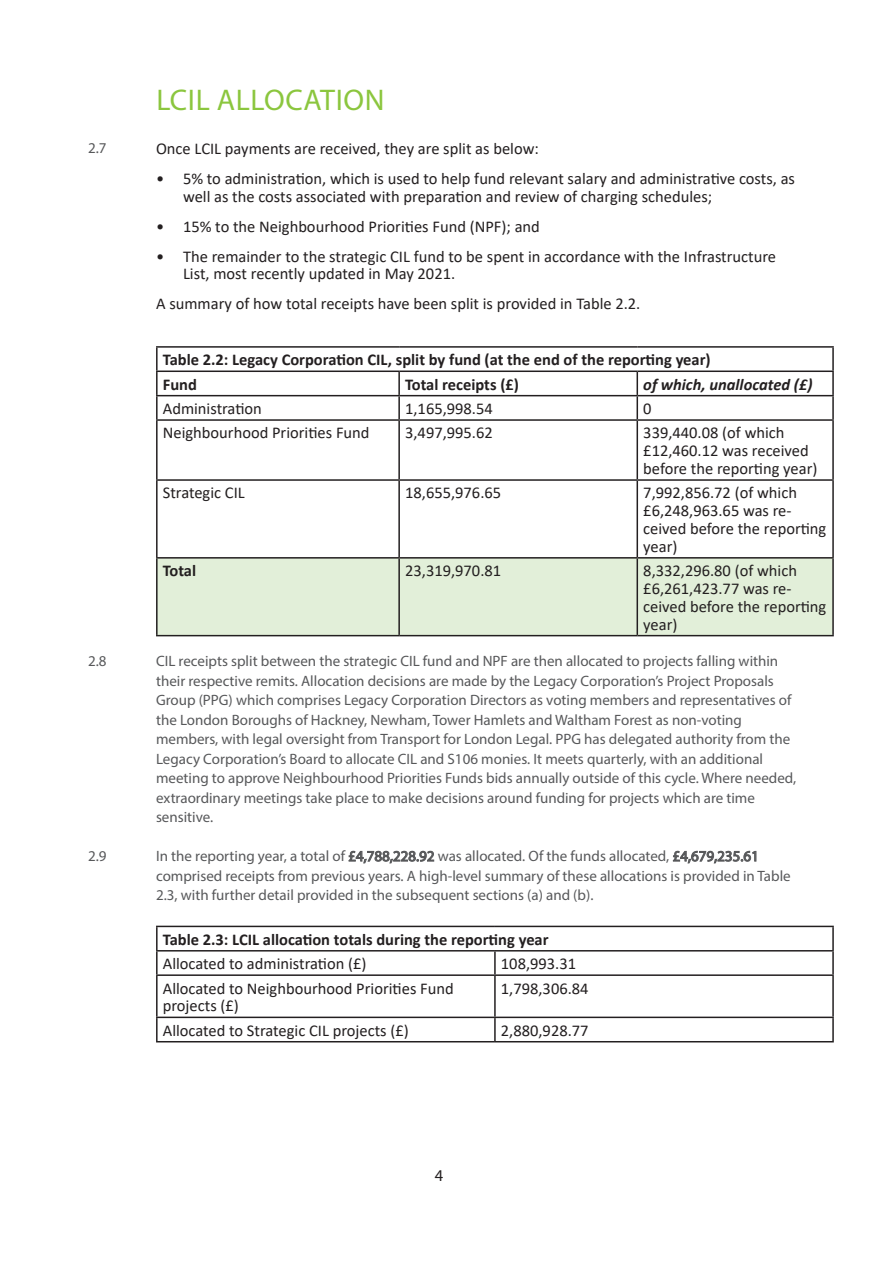
<style>
.page{position:relative;width:893px;height:1263px;background:#fff}
.page>*{position:absolute;margin:0;border:0;box-sizing:border-box;transform-origin:0 0}
.t1{font:30px "Myriad Pro";letter-spacing:.02em;color:#8bc63e}
.t2{font:16.5px/17.9px "Calibri";color:#231f20}
.t3{font:700 16.5px "Calibri";color:#231f20}
.t4{font:italic 700 16.5px "Calibri";color:#231f20}
.t5{font:16.5px "Myriad Pro";color:#231f20}
.t6{font:15px/19.5px "Myriad Pro";color:#57585a}
</style>
<div class="page">
<div style="left:157px;top:558px;width:242px;height:78px;background:#e2efd9"></div>
<div style="left:399px;top:558px;width:238px;height:78px;background:#e2efd9"></div>
<div style="left:637px;top:558px;width:196px;height:78px;background:#e2efd9"></div>
<hr style="left:156px;top:346px;width:243px;height:2px;background:#231f20">
<hr style="left:156px;top:348px;width:2px;height:22px;background:#231f20">
<hr style="left:399px;top:346px;width:238px;height:2px;background:#231f20">
<hr style="left:637px;top:346px;width:197px;height:2px;background:#231f20">
<hr style="left:832px;top:348px;width:2px;height:22px;background:#231f20">
<hr style="left:156px;top:370px;width:243px;height:2px;background:#231f20">
<hr style="left:156px;top:372px;width:2px;height:23px;background:#231f20">
<hr style="left:399px;top:370px;width:238px;height:2px;background:#231f20">
<hr style="left:398px;top:372px;width:2px;height:23px;background:#231f20">
<hr style="left:637px;top:370px;width:197px;height:2px;background:#231f20">
<hr style="left:636px;top:372px;width:2px;height:23px;background:#231f20">
<hr style="left:832px;top:372px;width:2px;height:23px;background:#231f20">
<hr style="left:156px;top:395px;width:243px;height:1px;background:#231f20">
<hr style="left:156px;top:396px;width:2px;height:23px;background:#231f20">
<hr style="left:399px;top:395px;width:238px;height:1px;background:#231f20">
<hr style="left:398px;top:396px;width:2px;height:23px;background:#231f20">
<hr style="left:637px;top:395px;width:197px;height:1px;background:#231f20">
<hr style="left:636px;top:396px;width:2px;height:23px;background:#231f20">
<hr style="left:832px;top:396px;width:2px;height:23px;background:#231f20">
<hr style="left:156px;top:419px;width:243px;height:2px;background:#231f20">
<hr style="left:156px;top:421px;width:2px;height:58px;background:#231f20">
<hr style="left:399px;top:419px;width:238px;height:2px;background:#231f20">
<hr style="left:398px;top:421px;width:2px;height:58px;background:#231f20">
<hr style="left:637px;top:419px;width:197px;height:2px;background:#231f20">
<hr style="left:636px;top:421px;width:2px;height:58px;background:#231f20">
<hr style="left:832px;top:421px;width:2px;height:58px;background:#231f20">
<hr style="left:156px;top:479px;width:243px;height:2px;background:#231f20">
<hr style="left:156px;top:481px;width:2px;height:76px;background:#231f20">
<hr style="left:399px;top:479px;width:238px;height:2px;background:#231f20">
<hr style="left:398px;top:481px;width:2px;height:76px;background:#231f20">
<hr style="left:637px;top:479px;width:197px;height:2px;background:#231f20">
<hr style="left:636px;top:481px;width:2px;height:76px;background:#231f20">
<hr style="left:832px;top:481px;width:2px;height:76px;background:#231f20">
<hr style="left:156px;top:557px;width:243px;height:2px;background:#231f20">
<hr style="left:156px;top:559px;width:2px;height:76px;background:#231f20">
<hr style="left:399px;top:557px;width:238px;height:2px;background:#231f20">
<hr style="left:398px;top:559px;width:2px;height:76px;background:#231f20">
<hr style="left:637px;top:557px;width:197px;height:2px;background:#231f20">
<hr style="left:636px;top:559px;width:2px;height:76px;background:#231f20">
<hr style="left:832px;top:559px;width:2px;height:76px;background:#231f20">
<hr style="left:156px;top:635px;width:243px;height:1px;background:#231f20">
<hr style="left:399px;top:635px;width:238px;height:1px;background:#231f20">
<hr style="left:637px;top:635px;width:197px;height:1px;background:#231f20">
<hr style="left:156px;top:926px;width:339px;height:1px;background:#231f20">
<hr style="left:156px;top:927px;width:2px;height:23px;background:#231f20">
<hr style="left:495px;top:926px;width:339px;height:1px;background:#231f20">
<hr style="left:832px;top:927px;width:2px;height:23px;background:#231f20">
<hr style="left:156px;top:950px;width:339px;height:1px;background:#231f20">
<hr style="left:156px;top:951px;width:2px;height:23px;background:#231f20">
<hr style="left:495px;top:950px;width:339px;height:1px;background:#231f20">
<hr style="left:494px;top:951px;width:2px;height:23px;background:#231f20">
<hr style="left:832px;top:951px;width:2px;height:23px;background:#231f20">
<hr style="left:156px;top:974px;width:339px;height:2px;background:#231f20">
<hr style="left:156px;top:976px;width:2px;height:40px;background:#231f20">
<hr style="left:495px;top:974px;width:339px;height:2px;background:#231f20">
<hr style="left:494px;top:976px;width:2px;height:40px;background:#231f20">
<hr style="left:832px;top:976px;width:2px;height:40px;background:#231f20">
<hr style="left:156px;top:1016px;width:339px;height:2px;background:#231f20">
<hr style="left:156px;top:1018px;width:2px;height:23px;background:#231f20">
<hr style="left:495px;top:1016px;width:339px;height:2px;background:#231f20">
<hr style="left:494px;top:1018px;width:2px;height:23px;background:#231f20">
<hr style="left:832px;top:1018px;width:2px;height:23px;background:#231f20">
<hr style="left:156px;top:1041px;width:339px;height:1px;background:#231f20">
<hr style="left:495px;top:1041px;width:339px;height:1px;background:#231f20">
<p class="t6" style="left:88px;top:138px;width:20px">2.7</p>
<p class="t1" style="left:156px;top:82px;width:230px">LCIL ALLOCATION</p>
<p class="t2" style="left:156px;top:140px;width:384px">Once LCIL payments are received, they are split as below:</p>
<p class="t2" style="left:183px;top:169px;width:613px;text-indent:-27px">• 5% to administration, which is used to help fund relevant salary and administrative costs, as well as the costs associated with preparation and review of charging schedules;</p>
<p class="t2" style="left:156px;top:217px;width:385px">• 15% to the Neighbourhood Priorities Fund (NPF); and</p>
<p class="t2" style="left:183px;top:247px;width:595px;text-indent:-27px">• The remainder to the strategic CIL fund to be spent in accordance with the Infrastructure<br>List, most recently updated in May 2021.</p>
<p class="t2" style="left:156px;top:294px;width:486px">A summary of how total receipts have been split is provided in Table 2.2.</p>
<p class="t3" style="left:163px;top:348px;width:549px">Table 2.2: Legacy Corporation CIL, split by fund (at the end of the reporting year)</p>
<p class="t3" style="left:163px;top:372px;width:36px">Fund</p>
<p class="t3" style="left:405px;top:372px;width:115px">Total receipts (£)</p>
<p class="t4" style="left:643px;top:372px;width:171px">of which, unallocated (£)</p>
<p class="t2" style="left:163px;top:399px;width:101px">Administration</p>
<p class="t2" style="left:405px;top:399px;width:89px">1,165,998.54</p>
<p class="t2" style="left:643px;top:399px;width:10px">0</p>
<p class="t2" style="left:163px;top:423px;width:208px">Neighbourhood Priorities Fund</p>
<p class="t2" style="left:405px;top:423px;width:89px">3,497,995.62</p>
<p class="t2" style="left:643px;top:423px;width:176px">339,440.08 (of which £12,460.12 was received before the reporting year)</p>
<p class="t2" style="left:163px;top:483px;width:83px">Strategic CIL</p>
<p class="t2" style="left:405px;top:483px;width:98px">18,655,976.65</p>
<p class="t2" style="left:643px;top:483px;width:185px">7,992,856.72 (of which £6,248,963.65 was re&shy;ceived before the reporting year)</p>
<p class="t3" style="left:163px;top:559px;width:35px">Total</p>
<p class="t2" style="left:405px;top:561px;width:98px">23,319,970.81</p>
<p class="t2" style="left:643px;top:561px;width:185px">8,332,296.80 (of which £6,261,423.77 was re&shy;ceived before the reporting year)</p>
<p class="t6" style="left:88px;top:651px;width:20px">2.8</p>
<p class="t6" style="left:156px;top:651px;width:642px">CIL receipts split between the strategic CIL fund and NPF are then allocated to projects falling within their respective remits. Allocation decisions are made by the Legacy Corporation’s Project Proposals Group (PPG) which comprises Legacy Corporation Directors as voting members and representatives of the London Boroughs of Hackney, Newham, Tower Hamlets and Waltham Forest as non-voting members, with legal oversight from Transport for London Legal. PPG has delegated authority from the Legacy Corporation’s Board to allocate CIL and S106 monies. It meets quarterly, with an additional meeting to approve Neighbourhood Priorities Funds bids annually outside of this cycle. Where needed, extraordinary meetings take place to make decisions around funding for projects which are time sensitive.</p>
<p class="t6" style="left:88px;top:846px;width:20px">2.9</p>
<p class="t6" style="left:156px;top:846px;width:636px">In the reporting year, a total of £4,788,228.92 was allocated. Of the funds allocated, £4,679,235.61 comprised receipts from previous years. A high-level summary of these allocations is provided in Table<br>2.3, with further detail provided in the subsequent sections (a) and (b).</p>
<p class="t3" style="left:163px;top:928px;width:387px">Table 2.3: LCIL allocation totals during the reporting year</p>
<p class="t2" style="left:163px;top:954px;width:205px">Allocated to administration (£)</p>
<p class="t2" style="left:501px;top:954px;width:77px">108,993.31</p>
<p class="t2" style="left:163px;top:979px;width:292px">Allocated to Neighbourhood Priorities Fund projects (£)</p>
<p class="t2" style="left:501px;top:979px;width:89px">1,798,306.84</p>
<p class="t2" style="left:163px;top:1021px;width:247px">Allocated to Strategic CIL projects (£)</p>
<p class="t2" style="left:501px;top:1021px;width:89px">2,880,928.77</p>
<p class="t5" style="left:435px;top:1165px;width:10px">4</p>
</div>
